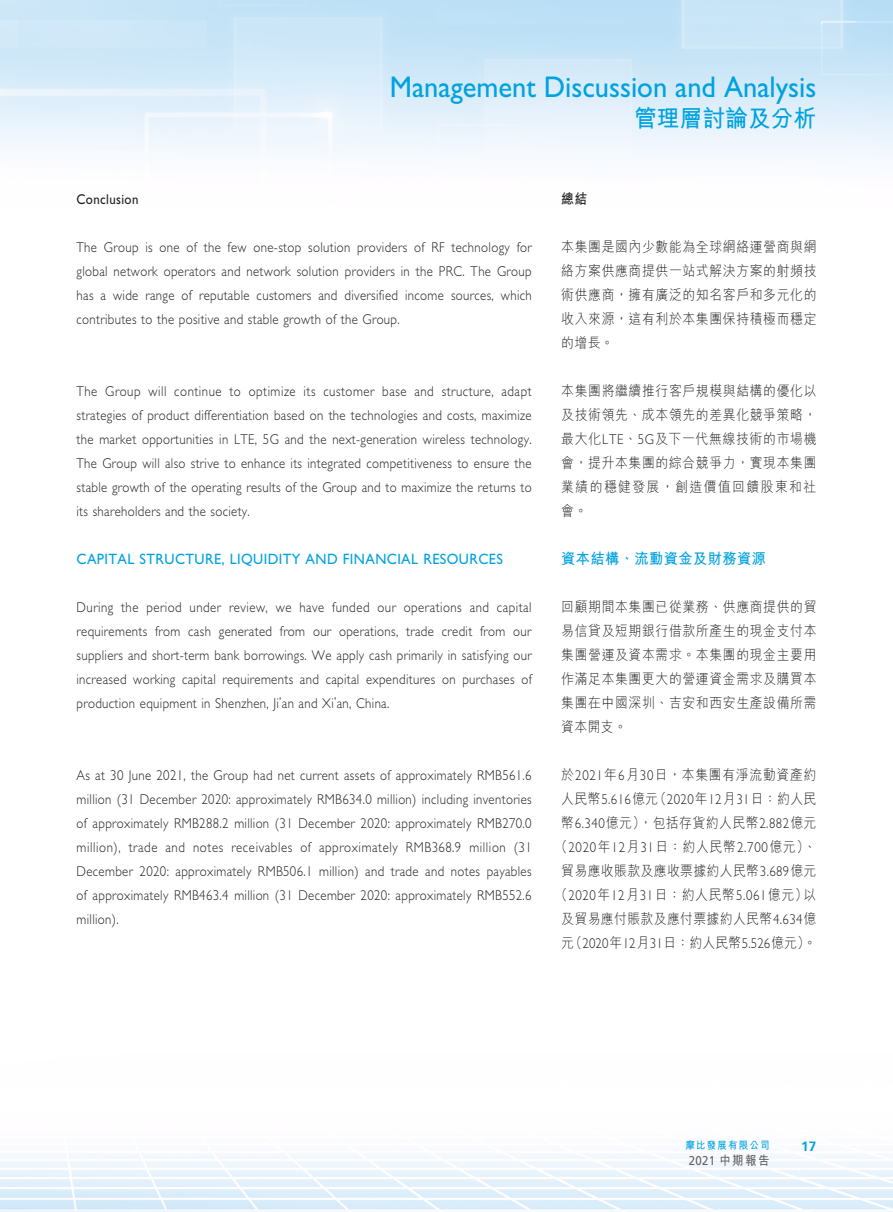
<style>
.page{position:relative;width:893px;height:1212px;background:#fff}
.page>*{position:absolute;margin:0;border:0;box-sizing:border-box;transform-origin:0 0}
.t1{font:30px "Gill Sans Std";color:#00a2df;scale:.95 1}
.t2{font:700 24px "M Hei HK";color:#00a2df;scale:.95 1}
.t3{font:15px "Gill Sans Std";letter-spacing:.03em;color:#00a2df;scale:.95 1}
.t4{font:700 15px "M Hei HK";letter-spacing:.03em;color:#00a2df;scale:.95 1}
.t5{font:300 14.25px/24px "Gill Sans Std";letter-spacing:.03em;color:#231f20;text-align:justify;scale:.9 1}
.t6{font:300 14.25px/24px "M Hei HK";letter-spacing:.05em;color:#231f20;text-align:justify;scale:.9 1}
.t7{font:300 14.25px/24px "M Hei HK";letter-spacing:.03em;color:#231f20;text-align:center;scale:.9 1}
.t8{font:14.25px "Gill Sans Std";letter-spacing:.03em;color:#231f20;scale:.9 1}
.t9{font:700 14.25px "M Hei HK";color:#231f20;scale:.9 1}
.t10{font:700 13.5px "Frutiger LT Std";color:#00a2df}
.t11{font:12.75px "Frutiger LT Std";color:#636366;scale:.9 1}
.t12{font:700 10.5px "M Hei HK";letter-spacing:.13em;color:#00a2df;scale:.9 1}
.s1{font-family:"Gill Sans Std"}
.s2{font-family:"M Hei HK";font-weight:700}
</style>
<div class="page">
<h1 class="t1" style="left:390px;top:70px;width:451px">Management Discussion and Analysis</h1>
<h2 class="t2" style="left:634px;top:101px;width:194px">管理層討論及分析</h2>
<p class="t8" style="left:77px;top:191px;width:70px">Conclusion</p>
<p class="t5" style="left:77px;top:235px;width:507px">The Group is one of the few one-stop solution providers of RF technology for global network operators and network solution providers in the PRC. The Group has a wide range of reputable customers and diversified income sources, which contributes to the positive and stable growth of the Group.</p>
<p class="t5" style="left:77px;top:379px;width:507px">The Group will continue to optimize its customer base and structure, adapt strategies of product differentiation based on the technologies and costs, maximize the market opportunities in LTE, 5G and the next-generation wireless technology.<br>The Group will also strive to enhance its integrated competitiveness to ensure the stable growth of the operating results of the Group and to maximize the returns to its shareholders and the society.</p>
<p class="t3" style="left:77px;top:550px;width:450px">CAPITAL STRUCTURE, LIQUIDITY AND FINANCIAL RESOURCES</p>
<p class="t5" style="left:77px;top:595px;width:507px">During the period under review, we have funded our operations and capital requirements from cash generated from our operations, trade credit from our suppliers and short-term bank borrowings. We apply cash primarily in satisfying our increased working capital requirements and capital expenditures on purchases of production equipment in Shenzhen, Ji’an and Xi’an, China.</p>
<p class="t5" style="left:77px;top:763px;width:507px">As at 30 June 2021, the Group had net current assets of approximately RMB561.6 million (31 December 2020: approximately RMB634.0 million) including inventories of approximately RMB288.2 million (31 December 2020: approximately RMB270.0 million), trade and notes receivables of approximately RMB368.9 million (31<br>December 2020: approximately RMB506.1 million) and trade and notes payables of approximately RMB463.4 million (31 December 2020: approximately RMB552.6 million).</p>
<p class="t9" style="left:561px;top:188px;width:30px">總結</p>
<p class="t6" style="left:561px;top:235px;width:285px">本集團是國內少數能為全球網絡運營商與網絡方案供應商提供一站式解決方案的射頻技術供應商，擁有廣泛的知名客戶和多元化的收入來源，這有利於本集團保持積極而穩定的增長。</p>
<p class="t6" style="left:561px;top:379px;width:285px">本集團將繼續推行客戶規模與結構的優化以及技術領先、成本領先的差異化競爭策略，最大化<span class="s1">LTE</span>、<span class="s1">5G</span>及下一代無線技術的市場機會，提升本集團的綜合競爭力，實現本集團業績的穩健發展，創造價值回饋股東和社會。</p>
<p class="t4" style="left:561px;top:548px;width:217px">資本結構、流動資金及財務資源</p>
<p class="t6" style="left:561px;top:595px;width:285px">回顧期間本集團已從業務、供應商提供的貿易信貸及短期銀行借款所產生的現金支付本集團營運及資本需求。本集團的現金主要用作滿足本集團更大的營運資金需求及購買本集團在中國深圳、吉安和西安生產設備所需資本開支。</p>
<p class="t7" style="left:555px;top:763px;width:292px">於<span class="s1">2021</span>年<span class="s1">6</span>月<span class="s1">30</span>日，本集團有淨流動資產約人民幣<span class="s1">5.616</span>億元（<span class="s1">2020</span>年<span class="s1">12</span>月<span class="s1">31</span>日：約人民幣<span class="s1">6.340</span>億元），包括存貨約人民幣<span class="s1">2.882</span>億元（<span class="s1">2020</span>年<span class="s1">12</span>月<span class="s1">31</span>日：約人民幣<span class="s1">2.700</span>億元）、貿易應收賬款及應收票據約人民幣<span class="s1">3.689</span>億元（<span class="s1">2020</span>年<span class="s1">12</span>月<span class="s1">31</span>日：約人民幣<span class="s1">5.061</span>億元）以及貿易應付賬款及應付票據約人民幣<span class="s1">4.634</span>億元（<span class="s1">2020</span>年<span class="s1">12</span>月<span class="s1">31</span>日：約人民幣<span class="s1">5.526</span>億元）。</p>
<p class="t12" style="left:686px;top:1138px;width:95px">摩比發展有限公司</p>
<p class="t10" style="left:801px;top:1138px;width:17px">17</p>
<p class="t11" style="left:689px;top:1153px;width:91px">2021 <span class="s2">中期報告</span></p>
</div>
